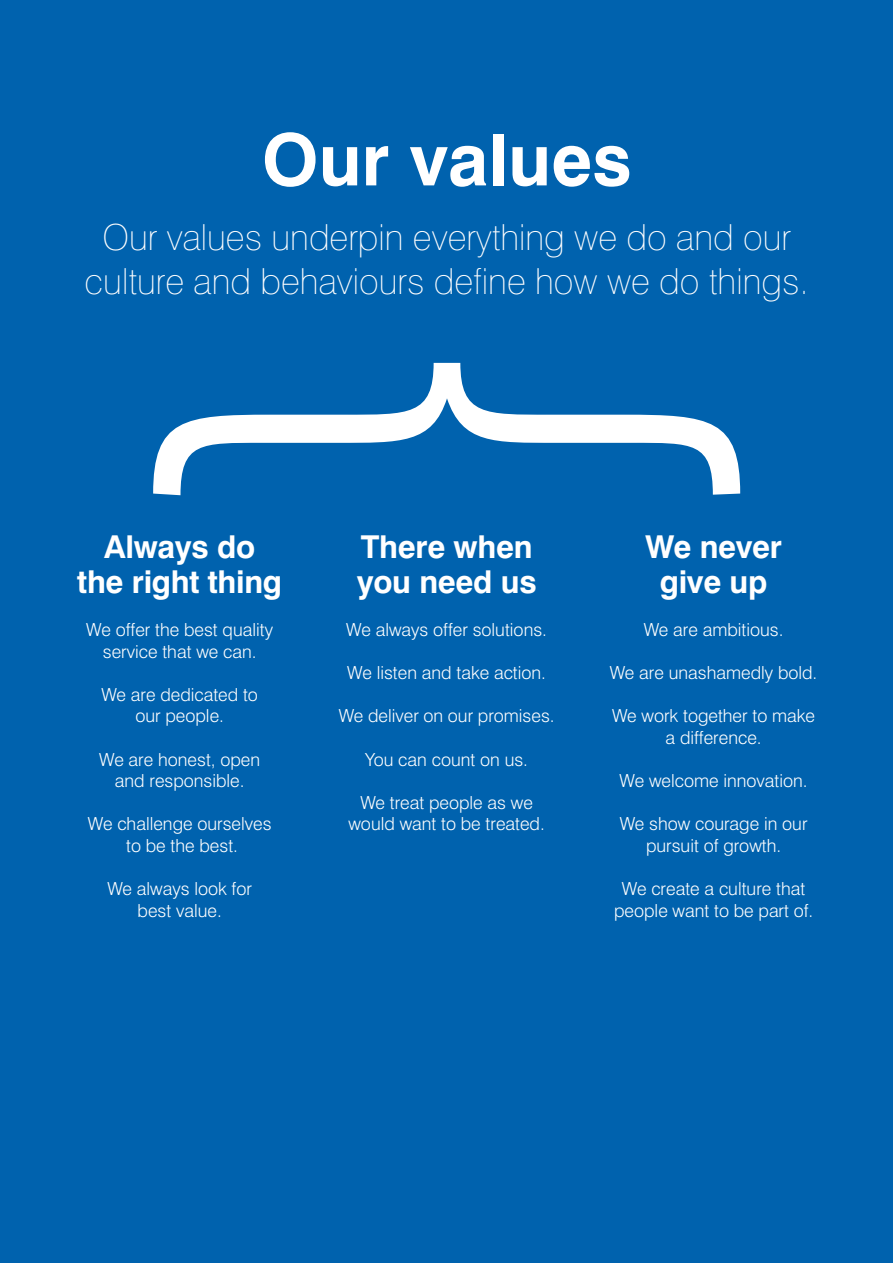
<style>
.page{position:relative;width:893px;height:1263px;background:#0062ae}
.page>*{position:absolute;margin:0;border:0;box-sizing:border-box;transform-origin:0 0}
.t1{font:700 72px "Swiss 721 BT";color:#fff}
.t2{font:100 36px/44.2px "Swiss 721 BT";color:#fff;text-align:center}
.t3{font:700 31.5px/34.5px "Swiss 721 BT";letter-spacing:-.01em;color:#fff;text-align:center}
.t4{font:300 18px/21.6px "Swiss 721 BT";color:#fff;text-align:center}
</style>
<div class="page">
<svg style="left:153px;top:363px;width:587px;height:132px"></svg>
<h1 class="t1" style="left:262px;top:116px;width:371px">Our values</h1>
<h2 class="t2" style="left:85px;top:215px;width:726px">Our values underpin everything we do and our culture and behaviours define how we do things.</h2>
<h3 class="t3" style="left:77px;top:529px;width:206px">Always do the right thing</h3>
<p class="t4" style="left:86px;top:619px;width:188px">We offer the best quality service that we can.</p>
<p class="t4" style="left:101px;top:683px;width:158px">We are dedicated to our people.</p>
<p class="t4" style="left:99px;top:748px;width:162px">We are honest, open and responsible.</p>
<p class="t4" style="left:88px;top:813px;width:185px">We challenge ourselves to be the best.</p>
<p class="t4" style="left:107px;top:878px;width:146px">We always look for best value.</p>
<h3 class="t3" style="left:357px;top:529px;width:181px;text-align:left">There when you need us</h3>
<p class="t4" style="left:346px;top:619px;width:202px">We always offer solutions.</p>
<p class="t4" style="left:347px;top:662px;width:200px">We listen and take action.</p>
<p class="t4" style="left:339px;top:705px;width:217px">We deliver on our promises.</p>
<p class="t4" style="left:365px;top:748px;width:164px">You can count on us.</p>
<p class="t4" style="left:348px;top:791px;width:198px">We treat people as we would want to be treated.</p>
<h3 class="t3" style="left:645px;top:529px;width:138px">We never give up</h3>
<p class="t4" style="left:644px;top:619px;width:141px">We are ambitious.</p>
<p class="t4" style="left:610px;top:662px;width:209px">We are unashamedly bold.</p>
<p class="t4" style="left:612px;top:705px;width:204px">We work together to make a difference.</p>
<p class="t4" style="left:620px;top:770px;width:190px">We welcome innovation.</p>
<p class="t4" style="left:620px;top:813px;width:189px">We show courage in our pursuit of growth.</p>
<p class="t4" style="left:614px;top:878px;width:200px">We create a culture that people want to be part of.</p>
</div>
